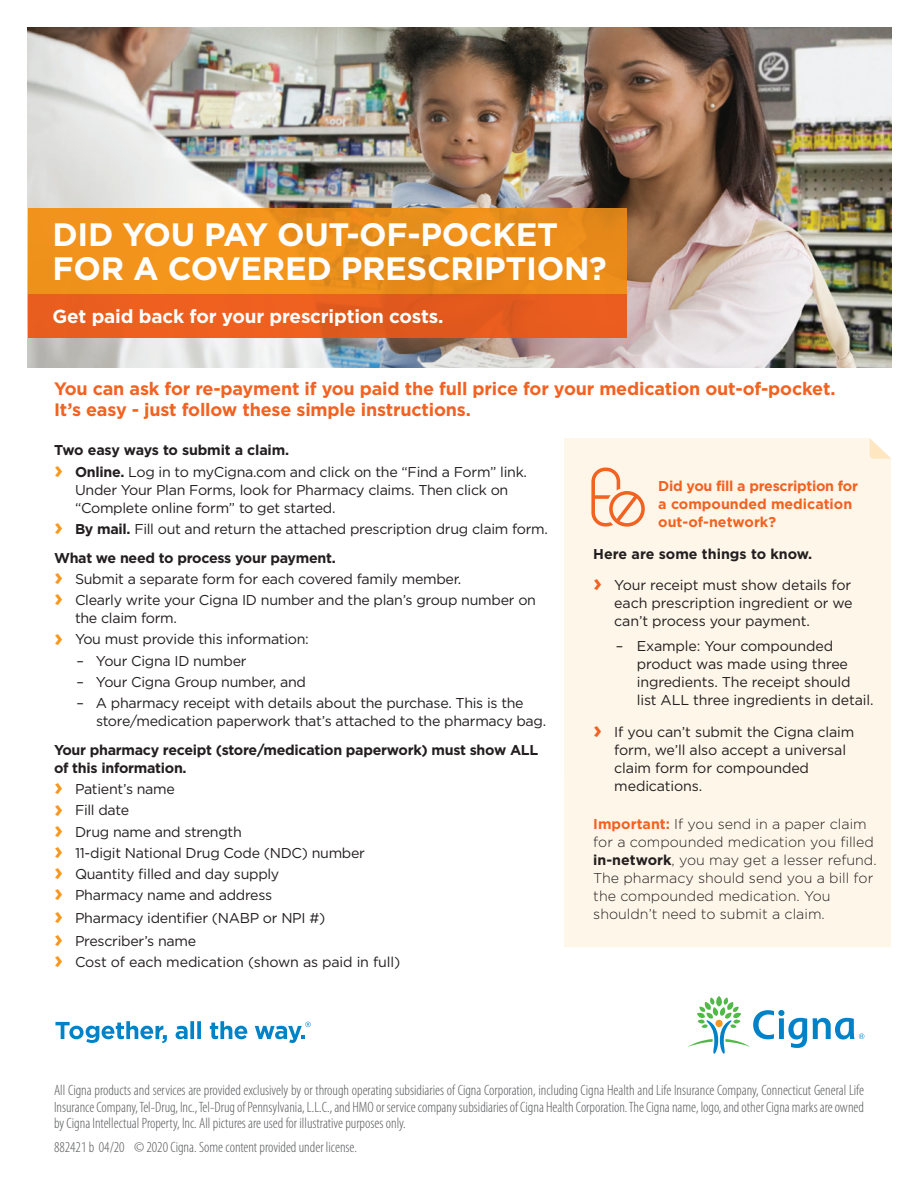
<style>
.page{position:relative;width:918px;height:1188px;background:#fff}
.page>*{position:absolute;margin:0;border:0;box-sizing:border-box;transform-origin:0 0}
.Headline_2_bars_phot{font:700 32.4px/33.8px "Gotham";letter-spacing:-.01em;color:#fff}
.Subheadline_bold_14{font:700 18.9px "Gotham";letter-spacing:-.01em;color:#fff}
.Subhead_body_bold_12{font:700 18px/21px "Gotham";letter-spacing:-.01em;color:#f26221}
.Legal_copy_Cat{font:300 condensed 15px/16.5px "Myriad Pro";color:#57585a;text-align:justify}
.Bullet_copy_book_9_5{font:14.25px/18px "Gotham";letter-spacing:-.02em;color:#231f20}
.Body_copy__book_9_5{font:300 14.25px/18px "Gotham";color:#231f20}
.Body_copy__book_9_5-2{font:14.25px/18px "Gotham";letter-spacing:-.02em;color:#231f20}
.Body_copy__book_9_5-3{font:700 14.25px/18px "Gotham";letter-spacing:-.02em;color:#231f20}
.Body_copy_head_bold{font:700 14.25px/18px "Gotham";color:#f26221}
.Body_copy_head_bold-2{font:700 14.25px "Gotham";color:#231f20}
.s1{font-weight:700;font-size:24px;color:#f7971d}
.s2{font-weight:700}
.s3{font-weight:700;font-size:24px;color:#f26221}
.s4{font-weight:700;color:#f26221}
</style>
<div class="page">
<div style="left:564px;top:438px;width:327px;height:509px;background:#fef6e9"></div>
<svg style="left:870px;top:438px;width:21px;height:21px"></svg>
<svg style="left:591px;top:468px;width:54px;height:59px;background:#facdb2"></svg>
<img style="left:28px;top:27px;width:863px;height:340px">
<svg style="left:28px;top:208px;width:599px;height:87px;background:#ed8f1b"></svg>
<div style="left:28px;top:295px;width:599px;height:43px;background:#e95d1f"></div>
<svg style="left:55px;top:1021px;width:112px;height:22px"></svg>
<svg style="left:176px;top:1021px;width:25px;height:18px"></svg>
<svg style="left:210px;top:1021px;width:37px;height:18px"></svg>
<svg style="left:255px;top:1022px;width:56px;height:21px"></svg>
<svg style="left:688px;top:996px;width:176px;height:58px"></svg>
<p class="Headline_2_bars_phot" style="left:53px;top:217px;width:556px">DID YOU PAY OUT-OF-POCKET<br>FOR A COVERED PRESCRIPTION?</p>
<p class="Subheadline_bold_14" style="left:53px;top:305px;width:392px">Get paid back for your prescription costs.</p>
<p class="Subhead_body_bold_12" style="left:54px;top:378px;width:783px">You can ask for re-payment if you paid the full price for your medication out-of-pocket.<br>It’s easy - just follow these simple instructions.</p>
<p class="Body_copy__book_9_5-3" style="left:54px;top:441px;width:237px">Two easy ways to submit a claim.</p>
<p class="Bullet_copy_book_9_5" style="left:75px;top:462px;width:454px;text-indent:-21px"><span class="s1">›</span> <span class="s2">Online.</span> Log in to myCigna.com and click on the “Find a Form” link.<br>Under Your Plan Forms, look for Pharmacy claims. Then click on “Complete online form” to get started.</p>
<p class="Bullet_copy_book_9_5" style="left:54px;top:520px;width:496px"><span class="s1">›</span> <span class="s2">By mail.</span> Fill out and return the attached prescription drug claim form.</p>
<p class="Body_copy__book_9_5-3" style="left:54px;top:548px;width:283px">What we need to process your payment.</p>
<p class="Bullet_copy_book_9_5" style="left:54px;top:570px;width:409px"><span class="s1">›</span> Submit a separate form for each covered family member.</p>
<p class="Bullet_copy_book_9_5" style="left:75px;top:591px;width:463px;text-indent:-21px"><span class="s1">›</span> Clearly write your Cigna ID number and the plan’s group number on the claim form.</p>
<p class="Bullet_copy_book_9_5" style="left:54px;top:630px;width:256px"><span class="s1">›</span> You must provide this information:</p>
<p class="Body_copy__book_9_5-2" style="left:76px;top:651px;width:172px">– Your Cigna ID number</p>
<p class="Body_copy__book_9_5-2" style="left:76px;top:673px;width:231px">– Your Cigna Group number, and</p>
<p class="Body_copy__book_9_5-2" style="left:96px;top:694px;width:452px;text-indent:-20px">– A pharmacy receipt with details about the purchase. This is the store/medication paperwork that’s attached to the pharmacy bag.</p>
<p class="Body_copy__book_9_5-3" style="left:54px;top:741px;width:486px">Your pharmacy receipt (store/medication paperwork) must show ALL of this information.</p>
<p class="Bullet_copy_book_9_5" style="left:54px;top:780px;width:122px"><span class="s1">›</span> Patient’s name</p>
<p class="Bullet_copy_book_9_5" style="left:54px;top:801px;width:77px"><span class="s1">›</span> Fill date</p>
<p class="Bullet_copy_book_9_5" style="left:54px;top:822px;width:189px"><span class="s1">›</span> Drug name and strength</p>
<p class="Bullet_copy_book_9_5" style="left:54px;top:844px;width:313px"><span class="s1">›</span> 11-digit National Drug Code (NDC) number</p>
<p class="Bullet_copy_book_9_5" style="left:54px;top:865px;width:227px"><span class="s1">›</span> Quantity filled and day supply</p>
<p class="Bullet_copy_book_9_5" style="left:54px;top:886px;width:220px"><span class="s1">›</span> Pharmacy name and address</p>
<p class="Bullet_copy_book_9_5" style="left:54px;top:909px;width:273px"><span class="s1">›</span> Pharmacy identifier (NABP or NPI #)</p>
<p class="Bullet_copy_book_9_5" style="left:54px;top:931px;width:144px"><span class="s1">›</span> Prescriber’s name</p>
<p class="Bullet_copy_book_9_5" style="left:54px;top:953px;width:348px"><span class="s1">›</span> Cost of each medication (shown as paid in full)</p>
<p class="Body_copy_head_bold" style="left:658px;top:477px;width:201px">Did you fill a prescription for a compounded medication out-of-network?</p>
<p class="Body_copy_head_bold-2" style="left:593px;top:546px;width:220px">Here are some things to know.</p>
<p class="Bullet_copy_book_9_5" style="left:614px;top:576px;width:240px;text-align:justify;text-indent:-21px"><span class="s3">›</span> Your receipt must show details for each prescription ingredient or we can’t process your payment.</p>
<p class="Bullet_copy_book_9_5" style="left:637px;top:637px;width:238px;text-indent:-21px">– Example: Your compounded product was made using three ingredients. The receipt should list ALL three ingredients in detail.</p>
<p class="Bullet_copy_book_9_5" style="left:614px;top:722px;width:242px;text-indent:-21px"><span class="s3">›</span> If you can’t submit the Cigna claim form, we’ll also accept a universal claim form for compounded medications.</p>
<p class="Body_copy__book_9_5" style="left:593px;top:815px;width:285px"><span class="s4">Important:</span> If you send in a paper claim for a compounded medication you filled <span class="s2">in-network</span>, you may get a lesser refund.<br>The pharmacy should send you a bill for the compounded medication. You shouldn’t need to submit a claim.</p>
<p class="Legal_copy_Cat" style="left:54px;top:1082px;width:812px">All Cigna products and services are provided exclusively by or through operating subsidiaries of Cigna Corporation, including Cigna Health and Life Insurance Company, Connecticut General Life Insurance Company, Tel-Drug, Inc., Tel-Drug of Pennsylvania, L.L.C., and HMO or service company subsidiaries of Cigna Health Corporation. The Cigna name, logo, and other Cigna marks are owned by Cigna Intellectual Property, Inc. All pictures are used for illustrative purposes only.</p>
<p class="Legal_copy_Cat" style="left:54px;top:1139px;width:304px">882421 b 04/20 © 2020 Cigna. Some content provided under license.</p>
</div>
